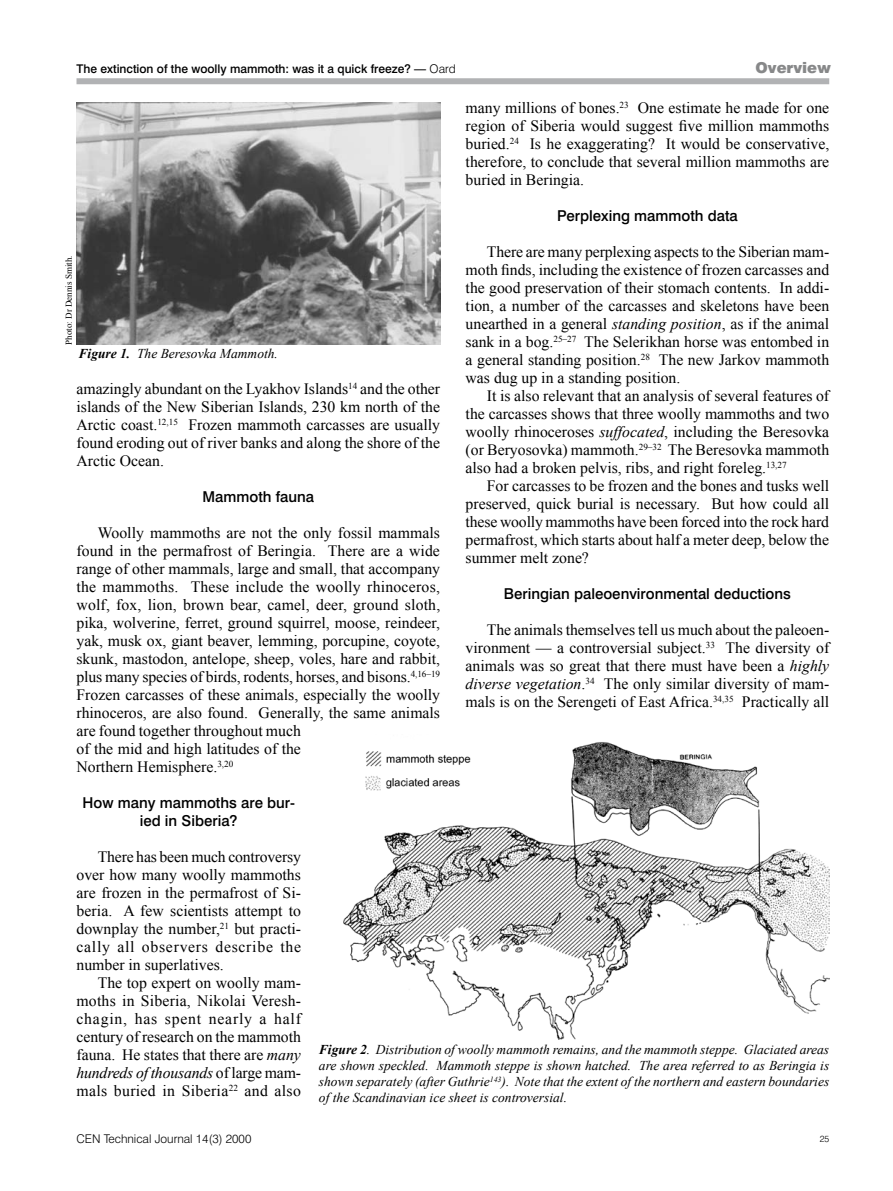
<style>
.page{position:relative;width:893px;height:1191px;background:#fff}
.page>*{position:absolute;margin:0;border:0;box-sizing:border-box;transform-origin:0 0}
.t1{font:15.75px/18px "Times New Roman";color:#000;text-align:justify}
.t2{font:500 15px/18px "Swiss 721 BT";color:#000;text-align:center}
.t3{font:900 15px "Swiss 721 BT";color:#878889}
.t4{font:italic 13.5px/16.2px "Times New Roman";color:#000;text-align:justify}
.t5{font:500 12px "Swiss 721 BT";color:#000}
.t6{font:300 12px "Swiss 721 BT";color:#000}
.t7{font:9px "Times New Roman";color:#000}
.t8{font:300 9px "Swiss 721 BT";color:#000}
.s1{font-weight:300}
.s2{font-style:italic}
.s3{font-weight:700}
</style>
<div class="page">
<div style="left:76px;top:78px;width:753px;height:6px;background:#b1b2b4"></div>
<img style="left:343px;top:742px;width:486px;height:297px">
<img style="left:76px;top:102px;width:364px;height:243px">
<p class="t5" style="left:76px;top:62px;width:381px">The extinction of the woolly mammoth: was it a quick freeze? — <span class="s1">Oard</span></p>
<p class="t3" style="left:756px;top:59px;width:77px">Overview</p>
<p class="t1" style="left:466px;top:98px;width:365px">many millions of bones.<sup>23</sup> One estimate he made for one region of Siberia would suggest five million mammoths buried.<sup>24</sup> Is he exaggerating? It would be conservative, therefore, to conclude that several million mammoths are buried in Beringia.</p>
<p class="t2" style="left:557px;top:207px;width:182px">Perplexing mammoth data</p>
<p class="t1" style="left:466px;top:242px;width:365px;text-indent:21px">There are many perplexing aspects to the Siberian mam&shy;moth finds, including the existence of frozen carcasses and the good preservation of their stomach contents. In addi&shy;tion, a number of the carcasses and skeletons have been unearthed in a general <span class="s2">standing position</span>, as if the animal sank in a bog.<sup>25–27</sup> The Selerikhan horse was entombed in a general standing position.<sup>28</sup> The new Jarkov mammoth was dug up in a standing position.</p>
<p class="t1" style="left:466px;top:386px;width:365px;text-indent:21px">It is also relevant that an analysis of several features of the carcasses shows that three woolly mammoths and two woolly rhinoceroses <span class="s2">suffocated</span>, including the Beresovka (or Beryosovka) mammoth.<sup>29–32</sup> The Beresovka mammoth also had a broken pelvis, ribs, and right foreleg.<sup>13,27</sup></p>
<p class="t1" style="left:466px;top:476px;width:365px;text-indent:21px">For carcasses to be frozen and the bones and tusks well preserved, quick burial is necessary. But how could all these woolly mammoths have been forced into the rock hard permafrost, which starts about half a meter deep, below the summer melt zone?</p>
<p class="t2" style="left:504px;top:585px;width:288px">Beringian paleoenvironmental deductions</p>
<p class="t1" style="left:466px;top:620px;width:365px;text-indent:21px">The animals themselves tell us much about the paleoen&shy;vironment — a controversial subject.<sup>33</sup> The diversity of animals was so great that there must have been a <span class="s2">highly diverse vegetation</span>.<sup>34</sup> The only similar diversity of mam&shy;mals is on the Serengeti of East Africa.<sup>34,35</sup> Practically all</p>
<p class="t7" style="left:63px;top:344px;width:91px;rotate:-90deg">Photo: Dr Dennis Smith.</p>
<p class="t4" style="left:79px;top:345px;width:201px"><span class="s3">Figure 1.</span> The Beresovka Mammoth.</p>
<p class="t1" style="left:76px;top:379px;width:365px">amazingly abundant on the Lyakhov Islands<sup>14</sup> and the other islands of the New Siberian Islands, 230 km north of the Arctic coast.<sup>12,15</sup> Frozen mammoth carcasses are usually found eroding out of river banks and along the shore of the Arctic Ocean.</p>
<p class="t2" style="left:203px;top:487px;width:113px">Mammoth fauna</p>
<p class="t1" style="left:76px;top:523px;width:365px;text-align:left;text-indent:21px">Woolly mammoths are not the only fossil mammals found in the permafrost of Beringia. There are a wide range of other mammals, large and small, that accompany the mammoths. These include the woolly rhinoceros, wolf, fox, lion, brown bear, camel, deer, ground sloth, pika, wolverine, ferret, ground squirrel, moose, reindeer, yak, musk ox, giant beaver, lemming, porcupine, coyote, skunk, mastodon, antelope, sheep, voles, hare and rabbit, plus many species of birds, rodents, horses, and bisons.<sup>4,16–19<br></sup>Frozen car-casses of these animals, es-pecially the woolly rhinoceros, are also found. Gener-ally, the same animals are found together through-out much<br>of the mid and high latitudes of the<br>Northern Hemi- sphere.<sup>3,20</sup></p>
<p class="t2" style="left:83px;top:793px;width:214px">How many mammoths are bur&shy;ied in Siberia?</p>
<p class="t1" style="left:76px;top:847px;width:226px;text-indent:21px">There has been much contro-versy over how many woolly mam-moths are frozen in the perma-frost of Si&shy;beria. A few scientists attempt to downplay the number,<sup>21</sup> but practi&shy;cally all observers describe the number in superlatives.</p>
<p class="t1" style="left:76px;top:973px;width:226px;text-indent:21px">The top expert on woolly mam&shy;moths in Siberia, Nikolai Veresh&shy;chagin, has spent nearly a half century of research on the mammoth fauna. He states that there are <span class="s2">many hundreds of thousands</span> of large mam&shy;mals buried in Siberia<sup>22</sup> and also</p>
<p class="t4" style="left:319px;top:1041px;width:512px"><span class="s3">Figure 2</span>. Distribution of woolly mammoth remains, and the mammoth steppe. Glaciated areas are shown speckled. Mammoth steppe is shown hatched. The area referred to as Beringia is shown separately (after Guthrie<sup>143</sup>). Note that the extent of the northern and eastern boundaries of the Scandinavian ice sheet is controversial.</p>
<p class="t6" style="left:76px;top:1131px;width:176px">CEN Technical Journal 14(3) 2000</p>
<p class="t8" style="left:820px;top:1133px;width:11px">25</p>
</div>
